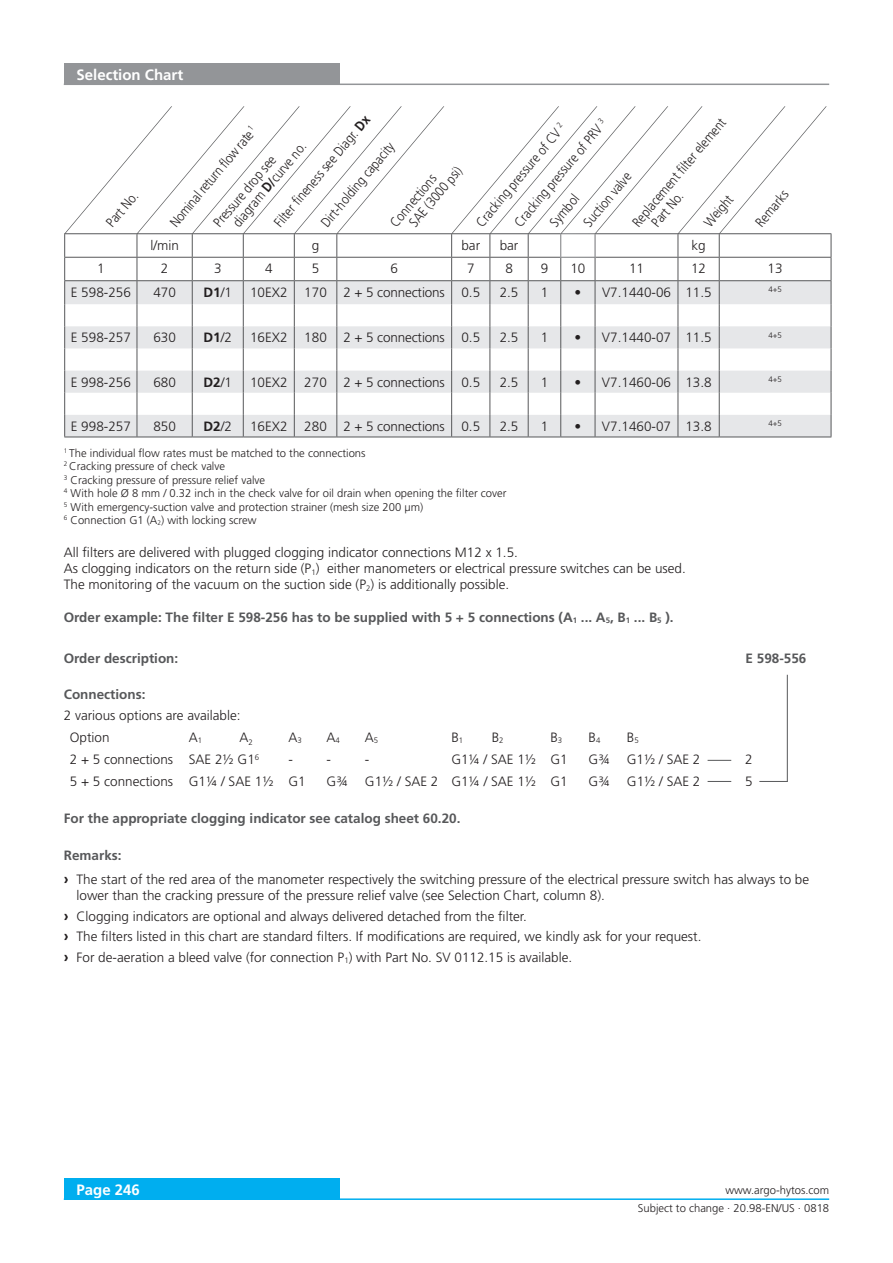
<style>
.page{position:relative;width:893px;height:1263px;background:#fff}
.page>*{position:absolute;margin:0;border:0;box-sizing:border-box;transform-origin:0 0}
.t1{font:700 15px "Frutiger LT";color:#fff}
.t2{font:300 13.8px/14.7px "Frutiger LT";color:#231f20;scale:.87 1}
.t3{font:300 13.5px/20.4px "Frutiger LT";color:#231f20}
.t4{font:700 13.5px "Frutiger LT";color:#57585a}
.t5{font:700 13.5px "Frutiger LT";color:#231f20}
.t6{font:300 11.25px/13.5px "Frutiger LT";color:#231f20}
.t7{font:300 7.8px "Frutiger LT";color:#231f20}
.s1{font-weight:700}
.s2{font-weight:300}
.s3{font-size:6.6px}
.s4{font-weight:700;color:#57585a}
.s5{font-weight:700;font-size:15px}
</style>
<div class="page">
<div style="left:64px;top:1179px;width:276px;height:21px;background:#00aeef"></div>
<hr style="left:64px;top:1198px;width:765px;height:2px;background:#00aeef">
<div style="left:64px;top:64px;width:276px;height:21px;background:#939598"></div>
<hr style="left:64px;top:84px;width:765px;height:1px;background:#939598">
<svg style="left:708px;top:760px;width:23px;height:1px"></svg>
<svg style="left:708px;top:781px;width:23px;height:1px"></svg>
<svg style="left:759px;top:781px;width:28px;height:1px"></svg>
<hr style="left:787px;top:675px;width:1px;height:107px;background:#57585a">
<hr style="left:64px;top:437px;width:73px;height:1px;background:#57585a">
<hr style="left:137px;top:437px;width:55px;height:1px;background:#57585a">
<hr style="left:192px;top:437px;width:51px;height:1px;background:#57585a">
<hr style="left:243px;top:437px;width:51px;height:1px;background:#57585a">
<hr style="left:294px;top:437px;width:43px;height:1px;background:#57585a">
<hr style="left:337px;top:437px;width:115px;height:1px;background:#57585a">
<hr style="left:452px;top:437px;width:38px;height:1px;background:#57585a">
<hr style="left:490px;top:437px;width:38px;height:1px;background:#57585a">
<hr style="left:528px;top:437px;width:33px;height:1px;background:#57585a">
<hr style="left:561px;top:437px;width:34px;height:1px;background:#57585a">
<hr style="left:595px;top:437px;width:83px;height:1px;background:#57585a">
<hr style="left:678px;top:437px;width:41px;height:1px;background:#57585a">
<hr style="left:719px;top:437px;width:112px;height:1px;background:#57585a">
<svg style="left:64px;top:106px;width:768px;height:331px"></svg>
<p class="t1" style="left:77px;top:66px;width:108px">Selection Chart</p>
<p class="t2" style="left:103px;top:220px;width:49px;rotate:-50deg">Part No.</p>
<p class="t2" style="left:271px;top:220px;width:163px;rotate:-50deg">Filter fi neness see Diagr. <span class="s1">Dx</span></p>
<p class="t2" style="left:167px;top:220px;width:147px;rotate:-50deg">Nominal return fl ow rate <sup>1</sup></p>
<p class="t2" style="left:318px;top:220px;width:123px;rotate:-50deg">Dirt-holding capacity</p>
<p class="t2" style="left:219px;top:211px;width:123px;text-indent:-12px;rotate:-50deg">Pressure drop see diagram <span class="s1">D/</span>curve no.</p>
<p class="t2" style="left:395px;top:211px;width:86px;text-indent:-12px;rotate:-50deg">Connections<br>SAE (3000 psi)</p>
<p class="t2" style="left:637px;top:211px;width:145px;text-indent:-12px;rotate:-50deg">Replacement fi lter element<br>Part No.</p>
<p class="t2" style="left:484px;top:197px;width:157px;line-height:29.2px;text-indent:-25px;rotate:-50deg">Cracking pressure of CV <sup>2<br></sup>Cracking pressure of PRV <sup>3</sup></p>
<p class="t2" style="left:557px;top:200px;width:78px;line-height:25.7px;text-indent:-21px;rotate:-50deg">Symbol<br>Suction valve</p>
<p class="t2" style="left:701px;top:220px;width:44px;rotate:-50deg">Weight</p>
<p class="t2" style="left:753px;top:220px;width:51px;rotate:-50deg">Remarks</p>
<p class="t3" style="left:150px;top:235px;width:30px">l/min</p>
<p class="t3" style="left:312px;top:235px;width:9px">g</p>
<p class="t3" style="left:461px;top:235px;width:20px">bar</p>
<p class="t3" style="left:500px;top:235px;width:20px">bar</p>
<p class="t3" style="left:691px;top:235px;width:16px">kg</p>
<p class="t3" style="left:97px;top:259px;width:9px">1</p>
<p class="t3" style="left:161px;top:259px;width:9px">2</p>
<p class="t3" style="left:214px;top:259px;width:9px">3</p>
<p class="t3" style="left:265px;top:259px;width:9px">4</p>
<p class="t3" style="left:312px;top:259px;width:9px">5</p>
<p class="t3" style="left:390px;top:259px;width:9px">6</p>
<p class="t3" style="left:467px;top:259px;width:9px">7</p>
<p class="t3" style="left:505px;top:259px;width:9px">8</p>
<p class="t3" style="left:541px;top:259px;width:9px">9</p>
<p class="t3" style="left:570px;top:259px;width:17px">10</p>
<p class="t3" style="left:629px;top:259px;width:17px">11</p>
<p class="t3" style="left:691px;top:259px;width:17px">12</p>
<p class="t3" style="left:768px;top:259px;width:17px">13</p>
<p class="t3" style="left:71px;top:282px;width:62px">E 598-256</p>
<p class="t3" style="left:153px;top:282px;width:24px">470</p>
<p class="t5" style="left:204px;top:284px;width:30px">D1<span class="s2">/1</span></p>
<p class="t3" style="left:250px;top:282px;width:232px">10EX2 170 2 + 5 connections 0.5</p>
<p class="t3" style="left:500px;top:282px;width:20px">2.5</p>
<p class="t3" style="left:541px;top:282px;width:9px">1</p>
<p class="t3" style="left:575px;top:282px;width:139px">• V7.1440-06 11.5</p>
<p class="t7" style="left:768px;top:285px;width:15px">4+5</p>
<p class="t3" style="left:71px;top:328px;width:62px">E 598-257</p>
<p class="t3" style="left:153px;top:328px;width:24px">630</p>
<p class="t5" style="left:204px;top:330px;width:30px">D1<span class="s2">/2</span></p>
<p class="t3" style="left:250px;top:328px;width:232px">16EX2 180 2 + 5 connections 0.5</p>
<p class="t3" style="left:500px;top:328px;width:20px">2.5</p>
<p class="t3" style="left:541px;top:328px;width:9px">1</p>
<p class="t3" style="left:574px;top:328px;width:139px">• V7.1440-07 11.5</p>
<p class="t7" style="left:768px;top:331px;width:15px">4+5</p>
<p class="t3" style="left:71px;top:372px;width:62px">E 998-256</p>
<p class="t3" style="left:153px;top:372px;width:24px">680</p>
<p class="t5" style="left:204px;top:374px;width:30px">D2<span class="s2">/1</span></p>
<p class="t3" style="left:250px;top:372px;width:232px">10EX2 270 2 + 5 connections 0.5</p>
<p class="t3" style="left:500px;top:372px;width:20px">2.5</p>
<p class="t3" style="left:541px;top:372px;width:9px">1</p>
<p class="t3" style="left:574px;top:372px;width:139px">• V7.1460-06 13.8</p>
<p class="t7" style="left:768px;top:375px;width:15px">4+5</p>
<p class="t3" style="left:71px;top:416px;width:62px">E 998-257</p>
<p class="t3" style="left:153px;top:416px;width:24px">850</p>
<p class="t5" style="left:204px;top:418px;width:30px">D2<span class="s2">/2</span></p>
<p class="t3" style="left:250px;top:416px;width:232px">16EX2 280 2 + 5 connections 0.5</p>
<p class="t3" style="left:500px;top:416px;width:20px">2.5</p>
<p class="t3" style="left:541px;top:416px;width:9px">1</p>
<p class="t3" style="left:574px;top:416px;width:139px">• V7.1460-07 13.8</p>
<p class="t7" style="left:768px;top:419px;width:15px">4+5</p>
<p class="t6" style="left:64px;top:446px;width:444px"><sup>1</sup> The individual flow rates must be matched to the connections<br><sup>2</sup> Cracking pressure of check valve<br><sup>3</sup> Cracking pressure of pressure relief valve<br><sup>4</sup> With hole Ø 8 mm / 0.32 inch in the check valve for oil drain when opening the filter cover <sup>5</sup> With emergency-suction valve and protection strainer (mesh size 200 µm)<br><sup>6</sup> Connection G1 (A<span class="s3">2</span>) with locking screw</p>
<p class="t3" style="left:64px;top:544px;width:623px;line-height:16.2px">All filters are delivered with plugged clogging indicator connections M12 x 1.5.<br>As clogging indicators on the return side (P<sub>1</sub>) either manometers or electrical pressure switches can be used.<br>The monitoring of the vacuum on the suction side (P<sub>2</sub>) is additionally possible.</p>
<p class="t4" style="left:64px;top:609px;width:611px">Order example: The filter E 598-256 has to be supplied with 5 + 5 connections (A<sub>1</sub> ... A<sub>5</sub>, B<sub>1</sub> ... B<sub>5</sub> ).</p>
<p class="t4" style="left:64px;top:650px;width:116px">Order description:</p>
<p class="t4" style="left:746px;top:650px;width:62px">E 598-556</p>
<p class="t4" style="left:64px;top:687px;width:83px">Connections:</p>
<p class="t3" style="left:70px;top:704px;width:172px;line-height:22.2px;text-indent:-6px">2 various options are available:<br>Option</p>
<p class="t3" style="left:189px;top:727px;width:15px">A<sub>1</sub></p>
<p class="t3" style="left:239px;top:727px;width:15px">A<sub>2</sub></p>
<p class="t3" style="left:288px;top:727px;width:15px">A<sub>3</sub></p>
<p class="t3" style="left:327px;top:727px;width:15px">A<sub>4</sub></p>
<p class="t3" style="left:365px;top:727px;width:15px">A<sub>5</sub></p>
<p class="t3" style="left:451px;top:727px;width:13px">B<sub>1</sub></p>
<p class="t3" style="left:492px;top:727px;width:13px">B<sub>2</sub></p>
<p class="t3" style="left:550px;top:727px;width:13px">B<sub>3</sub></p>
<p class="t3" style="left:589px;top:727px;width:13px">B<sub>4</sub></p>
<p class="t3" style="left:627px;top:727px;width:13px">B<sub>5</sub></p>
<p class="t3" style="left:70px;top:749px;width:191px">2 + 5 connections SAE 2½ G1<sup>6</sup></p>
<p class="t3" style="left:288px;top:749px;width:6px">-</p>
<p class="t3" style="left:327px;top:749px;width:6px">-</p>
<p class="t3" style="left:365px;top:749px;width:6px">-</p>
<p class="t3" style="left:451px;top:749px;width:118px">G1¼ / SAE 1½ G1</p>
<p class="t3" style="left:589px;top:749px;width:23px">G¾</p>
<p class="t3" style="left:627px;top:749px;width:75px">G1½ / SAE 2</p>
<p class="t3" style="left:745px;top:749px;width:9px">2</p>
<p class="t3" style="left:70px;top:771px;width:237px">5 + 5 connections G1¼ / SAE 1½ G1</p>
<p class="t3" style="left:327px;top:771px;width:23px">G¾</p>
<p class="t3" style="left:365px;top:771px;width:204px">G1½ / SAE 2 G1¼ / SAE 1½ G1</p>
<p class="t3" style="left:589px;top:771px;width:23px">G¾</p>
<p class="t3" style="left:627px;top:771px;width:75px">G1½ / SAE 2</p>
<p class="t3" style="left:745px;top:771px;width:9px">5</p>
<p class="t4" style="left:64px;top:810px;width:398px">For the appropriate clogging indicator see catalog sheet 60.20.</p>
<p class="t3" style="left:64px;top:843px;width:747px;line-height:24.8px"><span class="s4">Remarks:<br></span><span class="s5">›</span> The start of the red area of the manometer respectively the switching pressure of the electrical pressure switch has always to be</p>
<p class="t3" style="left:64px;top:886px;width:639px;text-indent:13px">lower than the cracking pressure of the pressure relief valve (see Selection Chart, column 8).<br><span class="s5">›</span> Clogging indicators are optional and always delivered detached from the filter.<br><span class="s5">›</span> The filters listed in this chart are standard filters. If modifications are required, we kindly ask for your request. <span class="s5">›</span> For de-aeration a bleed valve (for connection P<sub>1</sub>) with Part No. SV 0112.15 is available.</p>
<p class="t1" style="left:77px;top:1181px;width:65px">Page 246</p>
<p class="t6" style="left:725px;top:1184px;width:105px">www.argo-hytos.com</p>
<p class="t6" style="left:638px;top:1202px;width:193px">Subject to change · 20.98-EN/US · 0818</p>
</div>
